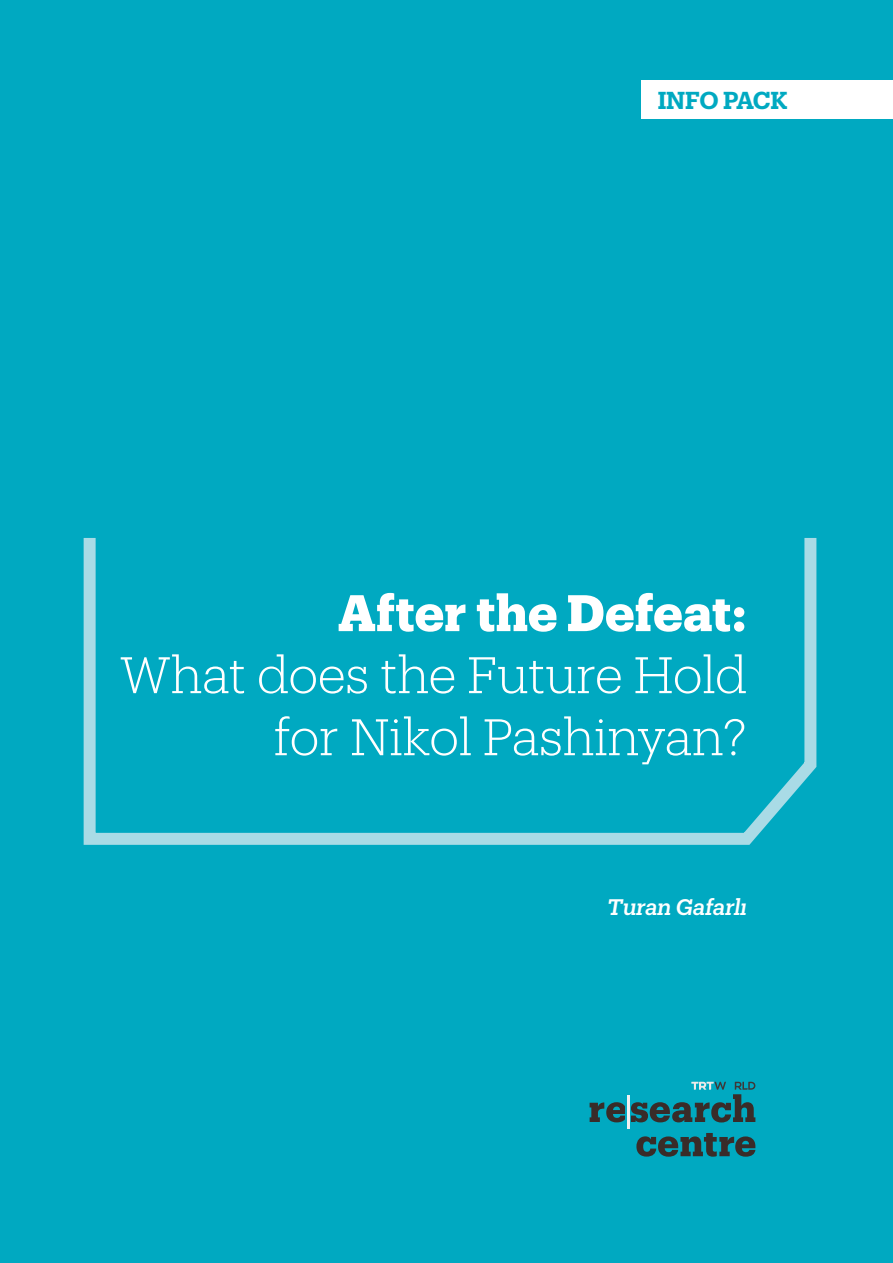
<style>
.page{position:relative;width:893px;height:1263px;background:#00a9c1}
.page>*{position:absolute;margin:0;border:0;box-sizing:border-box;transform-origin:0 0}
.t1{font:300 50.25px/62.1px "Produkt";letter-spacing:-.005em;color:#fff;text-align:right}
.t2{font:700 50.25px "Produkt";color:#fff}
.t3{font:600 24px "Produkt";letter-spacing:-.02em;color:#00a9c1}
.t4{font:italic 500 22.05px "Produkt";color:#fff}
</style>
<div class="page">
<div style="left:641px;top:81px;width:252px;height:38px;background:#fff"></div>
<svg style="left:83px;top:538px;width:734px;height:307px"></svg>
<svg style="left:590px;top:1102px;width:35px;height:20px"></svg>
<hr style="left:627px;top:1096px;width:2px;height:33px;background:#f1f0f1">
<svg style="left:636px;top:1133px;width:119px;height:24px"></svg>
<svg style="left:631px;top:1082px;width:124px;height:40px"></svg>
<p class="t3" style="left:658px;top:83px;width:132px">INFO PACK</p>
<p class="t2" style="left:338px;top:577px;width:411px">After the Defeat:</p>
<p class="t1" style="left:120px;top:641px;width:628px">What does the Future Hold for Nikol Pashinyan?</p>
<p class="t4" style="left:607px;top:892px;width:141px">Turan Gafarlı</p>
</div>
